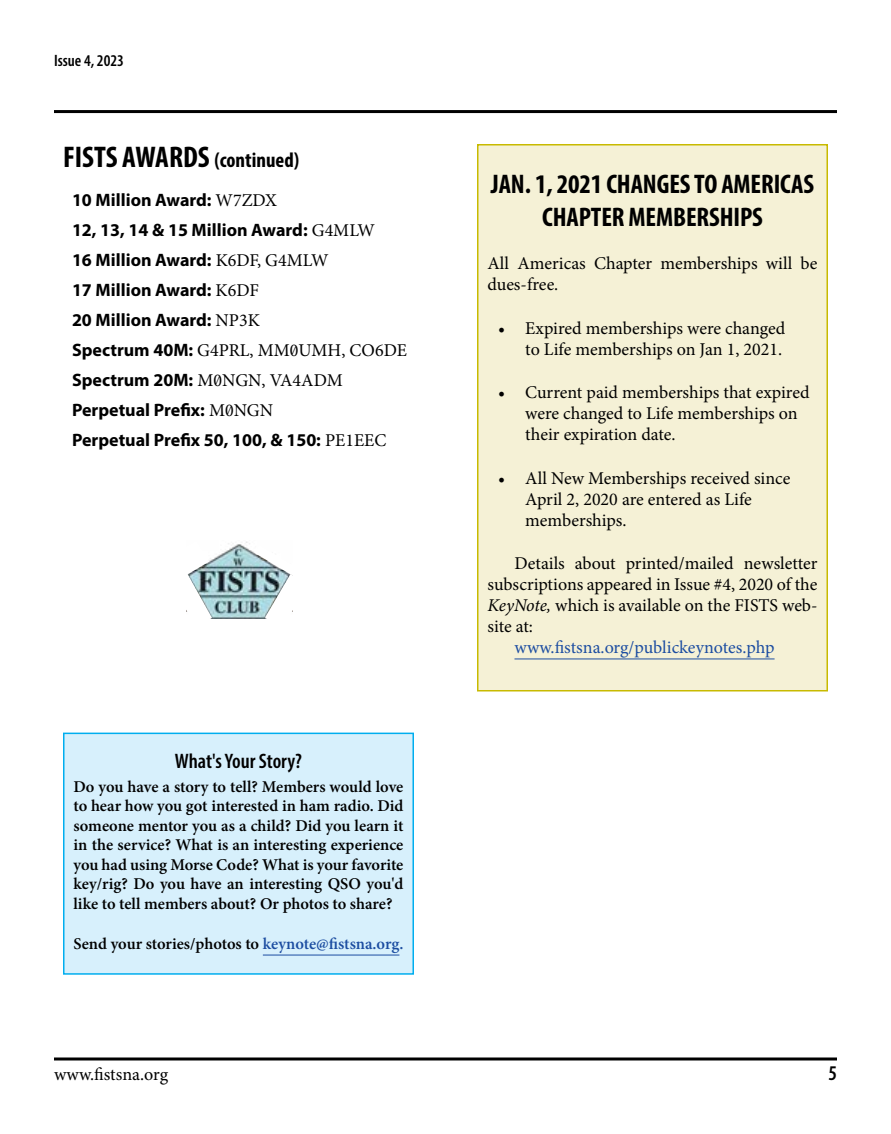
<style>
.page{position:relative;width:891px;height:1134px;background:#fff}
.page>*{position:absolute;margin:0;border:0;box-sizing:border-box;transform-origin:0 0}
.t1{font:700 condensed 30px "Myriad Pro";color:#000}
.t2{font:700 condensed 27px/33px "Myriad Pro";letter-spacing:-.005em;color:#000;text-align:center}
.t3{font:600 condensed 21px "Myriad Pro";color:#000}
.t4{font:18px/21px "Minion Pro";color:#000}
.t5{font:700 18px/30px "Myriad Pro";color:#000}
.t6{font:18px "Minion Pro";letter-spacing:-.005em;color:#1c4da1}
.t7{font:600 16.5px/19.5px "Minion Pro";letter-spacing:-.005em;color:#000;text-align:justify}
.t8{font:600 condensed 16.5px "Myriad Pro";color:#000}
.s1{font-size:21px}
.s2{font-family:"Minion Pro";font-weight:400}
.s3{font-family:"Myriad Pro";font-weight:700}
.s4{color:#1c4da1}
.s5{font-style:italic}
</style>
<div class="page">
<hr style="left:54px;top:110px;width:783px;height:3px;background:#000">
<hr style="left:54px;top:1058px;width:783px;height:2px;background:#000">
<div style="left:478px;top:145px;width:349px;height:546px;background:#f5f1d6"></div>
<hr style="left:514px;top:658px;width:261px;height:1px;background:#1c4da1">
<div style="left:477px;top:144px;width:351px;height:548px;border:2px solid #c8ba00"></div>
<img style="left:212px;top:541px;width:42px;height:77px">
<svg style="left:254px;top:552px;width:39px;height:67px"></svg>
<svg style="left:186px;top:558px;width:26px;height:61px"></svg>
<div style="left:64px;top:733px;width:349px;height:241px;background:#d7f0fc"></div>
<hr style="left:263px;top:955px;width:136px;height:1px;background:#1c4da1">
<div style="left:63px;top:733px;width:351px;height:242px;border:2px solid #00aeef"></div>
<p class="t8" style="left:54px;top:51px;width:71px">Issue 4, 2023</p>
<h1 class="t1" style="left:63px;top:138px;width:238px">FISTS AWARDS <span class="s1">(continued)</span></h1>
<p class="t5" style="left:72px;top:184px;width:305px">10 Million Award: <span class="s2">W7ZDX<br></span>12, 13, 14 &amp; 15 Million Award: <span class="s2">G4MLW<br></span>16 Million Award: <span class="s2">K6DF, G4MLW<br></span>17 Million Award: <span class="s2">K6DF<br></span>20 Million Award: <span class="s2">NP3K</span></p>
<p class="t4" style="left:72px;top:339px;width:337px"><span class="s3">Spectrum 40M:</span> G4PRL, MM0UMH, CO6DE</p>
<p class="t5" style="left:72px;top:364px;width:316px">Spectrum 20M: <span class="s2">M0NGN, VA4ADM<br></span>Perpetual Prefix: <span class="s2">M0NGN<br></span>Perpetual Prefix 50, 100, &amp; 150: <span class="s2">PE1EEC</span></p>
<p class="t3" style="left:175px;top:748px;width:129px">What's Your Story?</p>
<p class="t7" style="left:74px;top:777px;width:332px">Do you have a story to tell? Members would love to hear how you got interested in ham radio. Did someone mentor you as a child? Did you learn it in the service? What is an interesting experience you had using Morse Code? What is your favorite key/rig? Do you have an interesting QSO you'd like to tell members about? Or photos to share?</p>
<p class="t7" style="left:74px;top:934px;width:331px">Send your stories/photos to <span class="s4">keynote@fistsna.org.</span></p>
<h2 class="t2" style="left:491px;top:167px;width:325px">JAN. 1, 2021 CHANGES TO AMERICAS<br>CHAPTER MEMBERSHIPS</h2>
<p class="t4" style="left:488px;top:253px;width:332px">All Americas Chapter memberships will be dues-free.</p>
<p class="t4" style="left:498px;top:318px;width:288px;text-align:right">• Expired memberships were changed to Life memberships on Jan 1, 2021.</p>
<p class="t4" style="left:525px;top:382px;width:286px;text-indent:-27px">• Current paid memberships that expired were changed to Life memberships on their expiration date.</p>
<p class="t4" style="left:525px;top:468px;width:267px;text-indent:-27px">• All New Memberships received since<br>April 2, 2020 are entered as Life memberships.</p>
<p class="t4" style="left:488px;top:553px;width:332px;text-align:justify;text-indent:27px">Details about printed/mailed newsletter subscriptions appeared in Issue #4, 2020 of the <span class="s5">KeyNote,</span> which is available on the FISTS web&shy;site at:</p>
<p class="t6" style="left:514px;top:636px;width:262px">www.fistsna.org/publickeynotes.php</p>
<p class="t4" style="left:54px;top:1064px;width:116px">www.fistsna.org</p>
<p class="t3" style="left:828px;top:1060px;width:10px">5</p>
</div>
